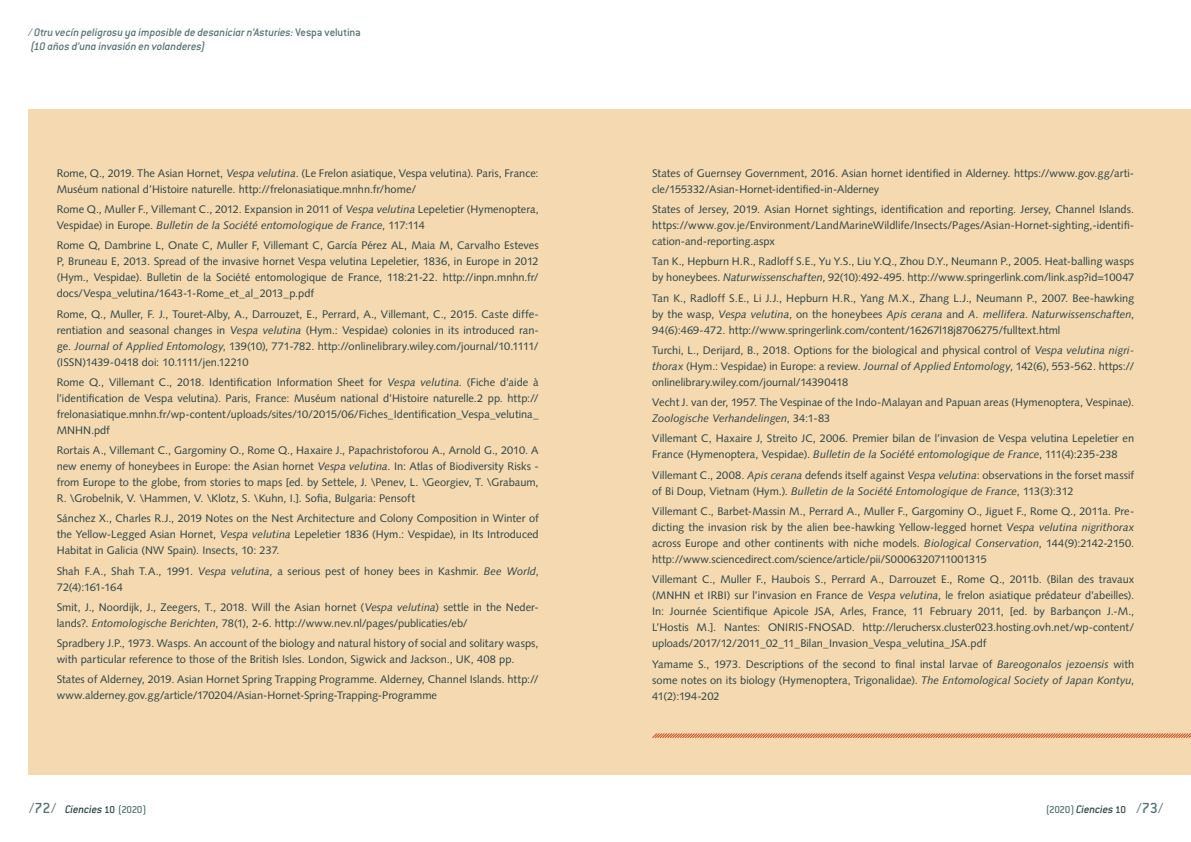
<style>
.page{position:relative;width:1191px;height:842px;background:#fff}
.page>*{position:absolute;margin:0;border:0;box-sizing:border-box;transform-origin:0 0}
.t1{font:italic 500 12px/14.4px "Conduit ITC Std";letter-spacing:-.005em;color:#547273}
.t2{font:italic 500 12px "Conduit ITC Std";letter-spacing:-.01em;color:#2b4244}
.t3{font:11px/16px "Syntax LT Std";color:#2b4244}
.s1{font-style:normal}
.s2{font-style:italic}
.s3{font-style:normal;font-size:16px;color:#547273}
.s4{font-style:normal;font-size:11px}
.s5{font-style:normal;font-size:11px;color:#547273}
</style>
<div class="page">
<div style="left:28px;top:110px;width:1163px;height:665px;background:#f4d9b1"></div>
<svg style="left:652px;top:733px;width:539px;height:5px;background:#dd9369"></svg>
<p class="t1" style="left:28px;top:25px;width:334px">/ Otru vecín peligrosu ya imposible de desaniciar n’Asturies: <span class="s1">Vespa velutina </span>(10 años d’una invasión en volanderes)</p>
<p class="t3" style="left:57px;top:165px;width:483px">Rome, Q., 2019. The Asian Hornet, <span class="s2">Vespa velutina</span>. (Le Frelon asiatique, Vespa velutina). Paris, France:<br>Muséum national d’Histoire naturelle. http://frelonasiatique.mnhn.fr/home/</p>
<p class="t3" style="left:57px;top:201px;width:483px">Rome Q., Muller F., Villemant C., 2012. Expansion in 2011 of <span class="s2">Vespa velutina</span> Lepeletier (Hymenoptera,<br>Vespidae) in Europe. <span class="s2">Bulletin de la Société entomologique de France</span>, 117:114</p>
<p class="t3" style="left:57px;top:238px;width:483px;text-align:justify">Rome Q, Dambrine L, Onate C, Muller F, Villemant C, García Pérez AL, Maia M, Carvalho Esteves P, Bruneau E, 2013. Spread of the invasive hornet Vespa velutina Lepeletier, 1836, in Europe in 2012 (Hym., Vespidae). Bulletin de la Société entomologique de France, 118:21-22. http://inpn.mnhn.fr/ docs/Vespa_velutina/1643-1-Rome_et_al_2013_p.pdf</p>
<p class="t3" style="left:57px;top:306px;width:483px;text-align:justify">Rome, Q., Muller, F. J., Touret-Alby, A., Darrouzet, E., Perrard, A., Villemant, C., 2015. Caste diffe&shy;rentiation and seasonal changes in <span class="s2">Vespa velutina</span> (Hym.: Vespidae) colonies in its introduced ran&shy;ge. <span class="s2">Journal of Applied Entomology</span>, 139(10), 771-782. http://onlinelibrary.wiley.com/journal/10.1111/ (ISSN)1439-0418 doi: 10.1111/jen.12210</p>
<p class="t3" style="left:57px;top:374px;width:483px;text-align:justify">Rome Q., Villemant C., 2018. Identification Information Sheet for <span class="s2">Vespa velutina</span>. (Fiche d’aide à l’identification de Vespa velutina). Paris, France: Muséum national d’Histoire naturelle.2 pp. http:// frelonasiatique.mnhn.fr/wp-content/uploads/sites/10/2015/06/Fiches_Identification_Vespa_velutina_ MNHN.pdf</p>
<p class="t3" style="left:57px;top:442px;width:483px;text-align:justify">Rortais A., Villemant C., Gargominy O., Rome Q., Haxaire J., Papachristoforou A., Arnold G., 2010. A new enemy of honeybees in Europe: the Asian hornet <span class="s2">Vespa velutina</span>. In: Atlas of Biodiversity Risks - from Europe to the globe, from stories to maps [ed. by Settele, J. \Penev, L. \Georgiev, T. \Grabaum, R. \Grobelnik, V. \Hammen, V. \Klotz, S. \Kuhn, I.]. Sofia, Bulgaria: Pensoft</p>
<p class="t3" style="left:57px;top:511px;width:483px;text-align:justify">Sánchez X., Charles R.J., 2019 Notes on the Nest Architecture and Colony Composition in Winter of the Yellow-Legged Asian Hornet, <span class="s2">Vespa velutina</span> Lepeletier 1836 (Hym.: Vespidae), in Its Introduced Habitat in Galicia (NW Spain). Insects, 10: 237.</p>
<p class="t3" style="left:57px;top:563px;width:483px">Shah F.A., Shah T.A., 1991. <span class="s2">Vespa velutina</span>, a serious pest of honey bees in Kashmir. <span class="s2">Bee World</span>,<br>72(4):161-164</p>
<p class="t3" style="left:57px;top:599px;width:483px">Smit, J., Noordijk, J., Zeegers, T., 2018. Will the Asian hornet (<span class="s2">Vespa velutina</span>) settle in the Neder&shy;lands?. <span class="s2">Entomologische Berichten</span>, 78(1), 2-6. http://www.nev.nl/pages/publicaties/eb/</p>
<p class="t3" style="left:57px;top:635px;width:483px">Spradbery J.P., 1973. Wasps. An account of the biology and natural history of social and solitary wasps, with particular reference to those of the British Isles. London, Sigwick and Jackson., UK, 408 pp.</p>
<p class="t3" style="left:57px;top:672px;width:483px">States of Alderney, 2019. Asian Hornet Spring Trapping Programme. Alderney, Channel Islands. http:// www.alderney.gov.gg/article/170204/Asian-Hornet-Spring-Trapping-Programme</p>
<p class="t3" style="left:652px;top:165px;width:483px">States of Guernsey Government, 2016. Asian hornet identified in Alderney. https://www.gov.gg/arti&shy;cle/155332/Asian-Hornet-identified-in-Alderney</p>
<p class="t3" style="left:652px;top:201px;width:483px;text-align:justify">States of Jersey, 2019. Asian Hornet sightings, identification and reporting. Jersey, Channel Islands. https://www.gov.je/Environment/LandMarineWildlife/Insects/Pages/Asian-Hornet-sighting,-identifi&shy;cation-and-reporting.aspx</p>
<p class="t3" style="left:652px;top:254px;width:483px">Tan K., Hepburn H.R., Radloff S.E., Yu Y.S., Liu Y.Q., Zhou D.Y., Neumann P., 2005. Heat-balling wasps by honeybees. <span class="s2">Naturwissenschaften</span>, 92(10):492-495. http://www.springerlink.com/link.asp?id=10047</p>
<p class="t3" style="left:652px;top:290px;width:483px;text-align:justify">Tan K., Radloff S.E., Li J.J., Hepburn H.R., Yang M.X., Zhang L.J., Neumann P., 2007. Bee-hawking by the wasp, <span class="s2">Vespa velutina</span>, on the honeybees <span class="s2">Apis cerana</span> and <span class="s2">A. mellifera</span>. <span class="s2">Naturwissenschaften</span>, 94(6):469-472. http://www.springerlink.com/content/16267l18j8706275/fulltext.html</p>
<p class="t3" style="left:652px;top:342px;width:483px;text-align:justify">Turchi, L., Derijard, B., 2018. Options for the biological and physical control of <span class="s2">Vespa velutina nigri&shy;thorax</span> (Hym.: Vespidae) in Europe: a review. <span class="s2">Journal of Applied Entomology</span>, 142(6), 553-562. https:// onlinelibrary.wiley.com/journal/14390418</p>
<p class="t3" style="left:652px;top:394px;width:483px">Vecht J. van der, 1957. The Vespinae of the Indo-Malayan and Papuan areas (Hymenoptera, Vespinae).<br><span class="s2">Zoologische Verhandelingen</span>, 34:1-83</p>
<p class="t3" style="left:652px;top:431px;width:483px">Villemant C, Haxaire J, Streito JC, 2006. Premier bilan de l’invasion de Vespa velutina Lepeletier en<br>France (Hymenoptera, Vespidae). <span class="s2">Bulletin de la Société entomologique de France</span>, 111(4):235-238</p>
<p class="t3" style="left:652px;top:467px;width:483px">Villemant C., 2008. <span class="s2">Apis cerana</span> defends itself against <span class="s2">Vespa velutina</span>: observations in the forset massif of Bi Doup, Vietnam (Hym.). <span class="s2">Bulletin de la Société Entomologique de France</span>, 113(3):312</p>
<p class="t3" style="left:652px;top:503px;width:483px;text-align:justify">Villemant C., Barbet-Massin M., Perrard A., Muller F., Gargominy O., Jiguet F., Rome Q., 2011a. Pre&shy;dicting the invasion risk by the alien bee-hawking Yellow-legged hornet <span class="s2">Vespa velutina nigrithorax </span>across Europe and other continents with niche models. <span class="s2">Biological Conservation</span>, 144(9):2142-2150. http://www.sciencedirect.com/science/article/pii/S0006320711001315</p>
<p class="t3" style="left:652px;top:571px;width:483px;text-align:justify">Villemant C., Muller F., Haubois S., Perrard A., Darrouzet E., Rome Q., 2011b. (Bilan des travaux (MNHN et IRBI) sur l’invasion en France de <span class="s2">Vespa velutina</span>, le frelon asiatique prédateur d’abeilles).<br>In: Journée Scientifique Apicole JSA, Arles, France, 11 February 2011, [ed. by Barbançon J.-M., L’Hostis M.]. Nantes: ONIRIS-FNOSAD. http://leruchersx.cluster023.hosting.ovh.net/wp-content/ uploads/2017/12/2011_02_11_Bilan_Invasion_Vespa_velutina_JSA.pdf</p>
<p class="t3" style="left:652px;top:656px;width:483px;text-align:justify">Yamame S., 1973. Descriptions of the second to final instal larvae of <span class="s2">Bareogonalos jezoensis</span> with some notes on its biology (Hymenoptera, Trigonalidae). <span class="s2">The Entomological Society of Japan Kontyu</span>, 41(2):194-202</p>
<p class="t2" style="left:29px;top:802px;width:119px"><span class="s3">/72/</span> Ciencies <span class="s4">10</span> <span class="s5">(2020)</span></p>
<p class="t2" style="left:1045px;top:802px;width:119px"><span class="s5">(2020)</span> Ciencies <span class="s4">10</span> <span class="s3">/73/</span></p>
</div>
